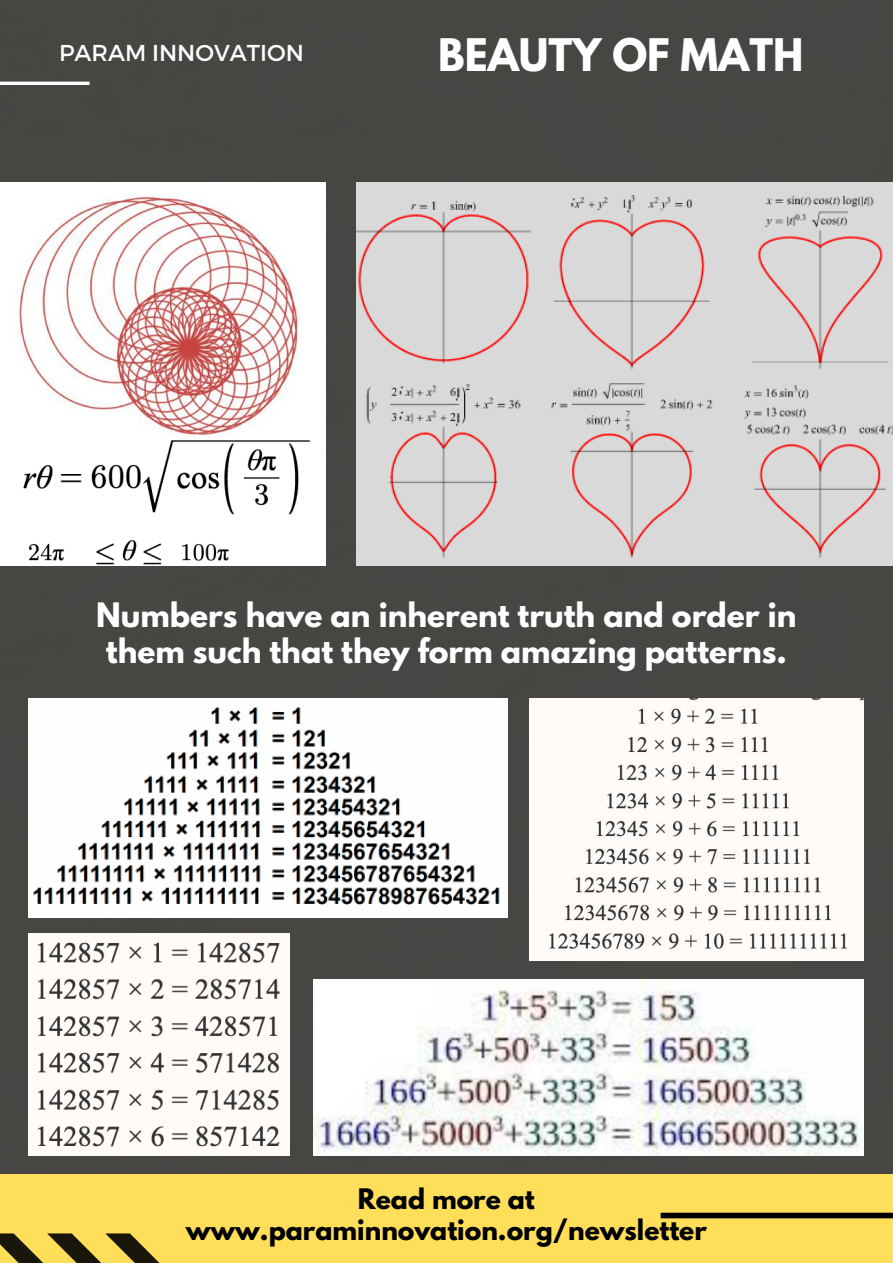
<style>
.page{position:relative;width:893px;height:1264px;background:#fff}
.page>*{position:absolute;margin:0;border:0;box-sizing:border-box;transform-origin:0 0}
.t1{font:700 39.75px "League Spartan";color:#fff}
.t2{font:700 29.85px/36px "League Spartan";color:#fff;text-align:center}
.t3{font:700 25.05px/30.3px "League Spartan";color:#000;text-align:center}
.t4{font:22.95px "Montserrat";color:#fff}
</style>
<div class="page">
<div style="left:0;top:0;width:892px;height:1174px;background:#474643"></div>
<div style="left:356px;top:182px;width:536px;height:384px;background:#d9d9d9"></div>
<div style="left:0;top:1174px;width:892px;height:88px;background:#ffde59"></div>
<hr style="left:0;top:82px;width:90px;height:3px;background:#fff">
<div style="left:660px;top:1212px;width:232px;height:6px;background:#000"></div>
<svg style="left:0;top:1233px;width:159px;height:29px"></svg>
<img style="left:356px;top:195px;width:536px;height:363px">
<img style="left:0;top:182px;width:325px;height:258px">
<img style="left:0;top:440px;width:325px;height:126px">
<img style="left:29px;top:698px;width:478px;height:219px">
<img style="left:29px;top:933px;width:260px;height:222px">
<img style="left:529px;top:698px;width:334px;height:262px">
<img style="left:313px;top:979px;width:550px;height:176px">
<p class="t4" style="left:59px;top:38px;width:246px">PARAM INNOVATION</p>
<h1 class="t1" style="left:438px;top:35px;width:367px">BEAUTY OF MATH</h1>
<p class="t2" style="left:96px;top:600px;width:701px">Numbers have an inherent truth and order in them such that they form amazing patterns.</p>
<p class="t3" style="left:186px;top:1187px;width:522px">Read more at www.paraminnovation.org/newsletter</p>
</div>
